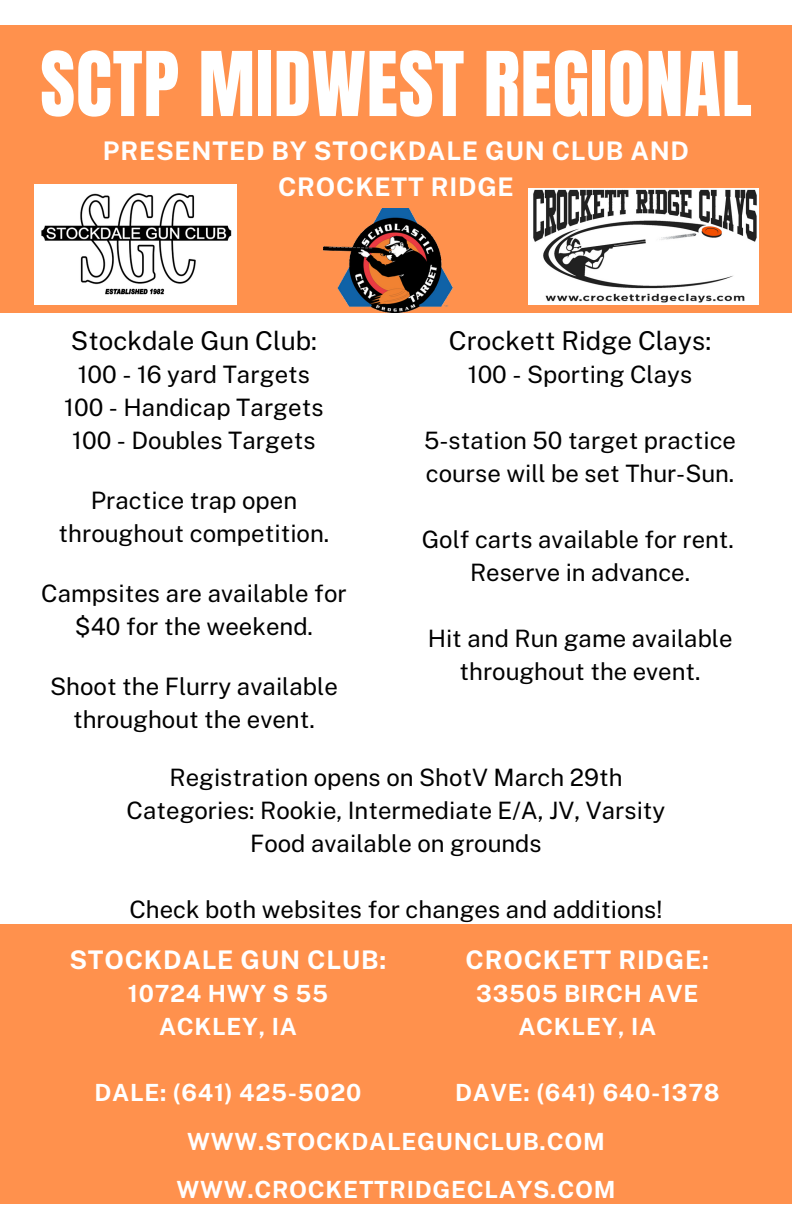
<style>
.page{position:relative;width:792px;height:1224px;background:#fff}
.page>*{position:absolute;margin:0;border:0;box-sizing:border-box;transform-origin:0 0}
.t1{font:75.8px "Anton";letter-spacing:.01em;color:#fff}
.t2{font:26px "Public Sans";color:#000}
.t3{font:700 25.6px/35.6px "Public Sans";letter-spacing:.03em;color:#fff;text-align:center}
.t4{font:24px/33px "Public Sans";color:#000;text-align:center}
.t5{font:700 23.6px "Public Sans";letter-spacing:.03em;color:#fff}
</style>
<div class="page">
<div style="left:0;top:25px;width:792px;height:288px;background:#ff914d"></div>
<div style="left:0;top:924px;width:792px;height:280px;background:#ff914d"></div>
<img style="left:34px;top:184px;width:203px;height:120px">
<img style="left:529px;top:189px;width:229px;height:115px">
<img style="left:323px;top:209px;width:130px;height:103px">
<p class="t1" style="left:40px;top:30px;width:713px">SCTP MIDWEST REGIONAL</p>
<p class="t3" style="left:103px;top:133px;width:588px">PRESENTED BY STOCKDALE GUN CLUB AND<br>CROCKETT RIDGE</p>
<p class="t2" style="left:71px;top:325px;width:248px">Stockdale Gun Club:</p>
<p class="t4" style="left:78px;top:358px;width:234px">100 - 16 yard Targets</p>
<p class="t4" style="left:64px;top:391px;width:261px">100 - Handicap Targets</p>
<p class="t4" style="left:72px;top:424px;width:245px">100 - Doubles Targets</p>
<p class="t4" style="left:59px;top:484px;width:272px">Practice trap open throughout competition.</p>
<p class="t4" style="left:41px;top:577px;width:307px">Campsites are available for $40 for the weekend.</p>
<p class="t4" style="left:50px;top:670px;width:289px">Shoot the Flurry available throughout the event.</p>
<p class="t4" style="left:169px;top:761px;width:455px">Registration opens on ShotV March 29th</p>
<p class="t4" style="left:127px;top:794px;width:540px">Categories: Rookie, Intermediate E/A, JV, Varsity</p>
<p class="t4" style="left:250px;top:827px;width:293px">Food available on grounds</p>
<p class="t2" style="left:449px;top:325px;width:264px">Crockett Ridge Clays:</p>
<p class="t4" style="left:468px;top:358px;width:226px">100 - Sporting Clays</p>
<p class="t4" style="left:424px;top:424px;width:314px;text-align:left">5-station 50 target practice course will be set Thur-Sun.</p>
<p class="t4" style="left:422px;top:523px;width:314px">Golf carts available for rent.<br>Reserve in advance.</p>
<p class="t4" style="left:428px;top:622px;width:306px">Hit and Run game available throughout the event.</p>
<p class="t4" style="left:129px;top:893px;width:535px">Check both websites for changes and additions!</p>
<p class="t3" style="left:69px;top:942px;width:319px">STOCKDALE GUN CLUB:</p>
<p class="t5" style="left:128px;top:980px;width:202px">10724 HWY S 55</p>
<p class="t5" style="left:159px;top:1013px;width:139px">ACKLEY, IA</p>
<p class="t3" style="left:466px;top:942px;width:245px">CROCKETT RIDGE:</p>
<p class="t5" style="left:476px;top:980px;width:224px">33505 BIRCH AVE</p>
<p class="t5" style="left:518px;top:1013px;width:139px">ACKLEY, IA</p>
<p class="t5" style="left:95px;top:1079px;width:268px">DALE: (641) 425-5020</p>
<p class="t5" style="left:455px;top:1079px;width:266px">DAVE: (641) 640-1378</p>
<p class="t5" style="left:187px;top:1127px;width:419px">WWW.STOCKDALEGUNCLUB.COM</p>
<p class="t5" style="left:177px;top:1176px;width:440px">WWW.CROCKETTRIDGECLAYS.COM</p>
</div>
